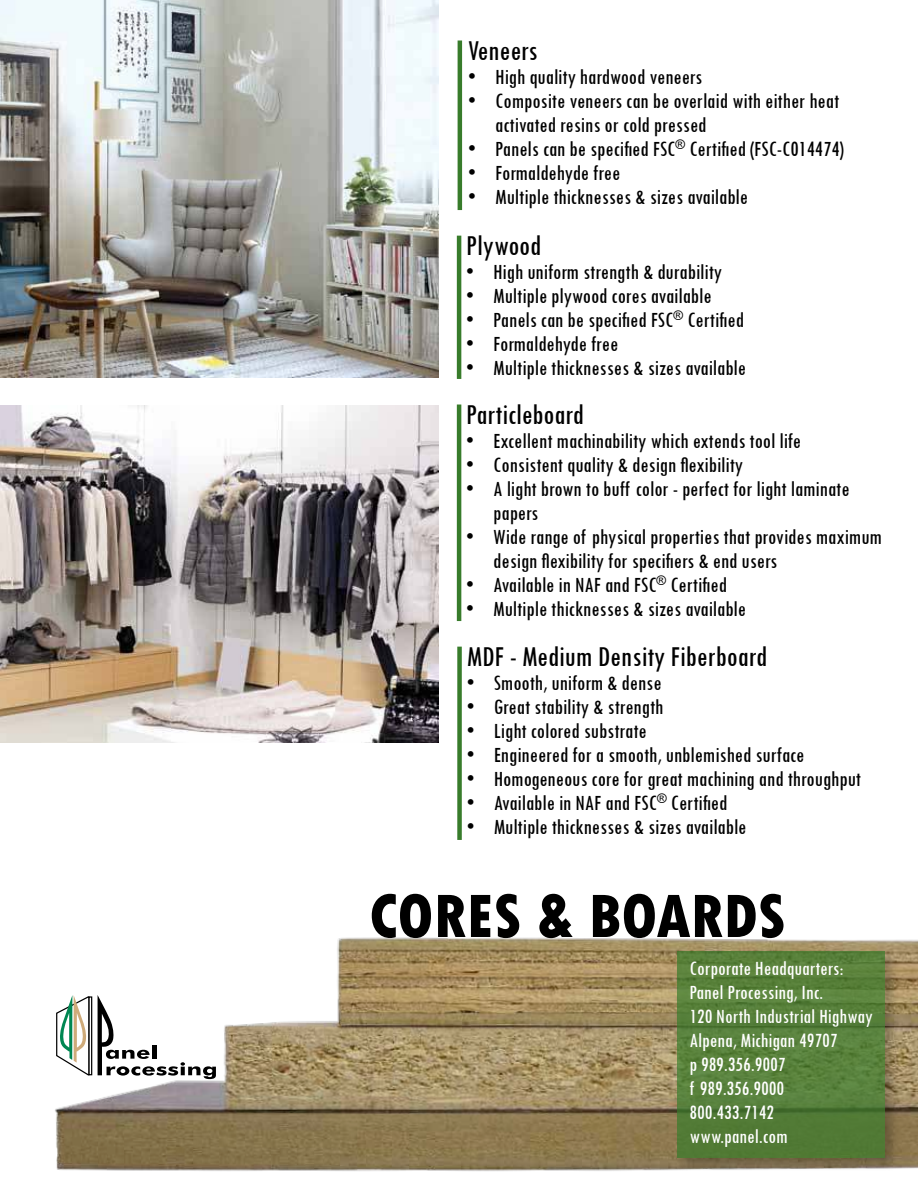
<style>
.page{position:relative;width:918px;height:1188px;background:#fff}
.page>*{position:absolute;margin:0;border:0;box-sizing:border-box;transform-origin:0 0}
.t1{font:800 condensed 64.5px "Tw Cen";color:#000}
.t2{font:condensed 30px "Tw Cen";color:#000}
.t3{font:condensed 22.5px/24px "Tw Cen";color:#000}
.t4{font:condensed 21px/24px "Tw Cen";color:#fff}
</style>
<div class="page">
<img style="left:55px;top:937px;width:863px;height:234px">
<hr style="left:457px;top:405px;width:4px;height:216px;background:#387c2b">
<div style="left:457px;top:647px;width:5px;height:193px;background:#387c2b"></div>
<hr style="left:457px;top:236px;width:4px;height:143px;background:#387c2b">
<hr style="left:458px;top:40px;width:4px;height:170px;background:#387c2b">
<div style="left:88px;top:996px;width:4px;height:79px;border:1px solid #000"></div>
<svg style="left:56px;top:995px;width:34px;height:81px"></svg>
<svg style="left:98px;top:995px;width:118px;height:84px"></svg>
<img style="left:0;top:0;width:438px;height:377px">
<img style="left:0;top:406px;width:438px;height:337px">
<div style="left:676px;top:949px;width:224px;height:224px;background:#000;opacity:.31"></div>
<svg style="left:678px;top:951px;width:207px;height:207px;fill:#577f3a"></svg>
<h2 class="t2" style="left:468px;top:38px;width:71px">Veneers</h2>
<p class="t3" style="left:468px;top:64px;width:235px">• High quality hardwood veneers</p>
<p class="t3" style="left:495px;top:88px;width:345px;text-indent:-27px">• Composite veneers can be overlaid with either heat activated resins or cold pressed</p>
<p class="t3" style="left:468px;top:136px;width:377px">• Panels can be speciied FSC<sup>®</sup> Certiied (FSC-C014474)</p>
<p class="t3" style="left:468px;top:160px;width:154px">• Formaldehyde free</p>
<p class="t3" style="left:468px;top:184px;width:281px">• Multiple thicknesses &amp; sizes available</p>
<h2 class="t2" style="left:466px;top:233px;width:76px">Plywood</h2>
<p class="t3" style="left:466px;top:259px;width:257px">• High uniform strength &amp; durability</p>
<p class="t3" style="left:466px;top:283px;width:247px">• Multiple plywood cores available</p>
<p class="t3" style="left:466px;top:307px;width:279px">• Panels can be speciied FSC<sup>®</sup> Certiied</p>
<p class="t3" style="left:466px;top:331px;width:154px">• Formaldehyde free</p>
<p class="t3" style="left:466px;top:355px;width:281px">• Multiple thicknesses &amp; sizes available</p>
<h2 class="t2" style="left:466px;top:402px;width:119px">Particleboard</h2>
<p class="t3" style="left:466px;top:428px;width:336px">• Excellent machinability which extends tool life</p>
<p class="t3" style="left:466px;top:452px;width:278px">• Consistent quality &amp; design lexibility</p>
<p class="t3" style="left:493px;top:476px;width:358px;text-indent:-27px">• A light brown to buff color - perfect for light laminate papers</p>
<p class="t3" style="left:493px;top:524px;width:390px;text-indent:-27px">• Wide range of physical properties that provides maximum design lexibility for speciiers &amp; end users</p>
<p class="t3" style="left:466px;top:572px;width:262px">• Available in NAF and FSC<sup>®</sup> Certiied</p>
<p class="t3" style="left:466px;top:596px;width:281px">• Multiple thicknesses &amp; sizes available</p>
<h2 class="t2" style="left:467px;top:644px;width:302px">MDF - Medium Density Fiberboard</h2>
<p class="t3" style="left:467px;top:670px;width:196px">• Smooth, uniform &amp; dense</p>
<p class="t3" style="left:467px;top:694px;width:198px">• Great stability &amp; strength</p>
<p class="t3" style="left:467px;top:718px;width:182px">• Light colored substrate</p>
<p class="t3" style="left:467px;top:742px;width:339px">• Engineered for a smooth, unblemished surface</p>
<p class="t3" style="left:467px;top:766px;width:396px">• Homogeneous core for great machining and throughput</p>
<p class="t3" style="left:467px;top:790px;width:262px">• Available in NAF and FSC<sup>®</sup> Certiied</p>
<p class="t3" style="left:467px;top:814px;width:281px">• Multiple thicknesses &amp; sizes available</p>
<h1 class="t1" style="left:369px;top:877px;width:418px">CORES &amp; BOARDS</h1>
<p class="t4" style="left:690px;top:957px;width:185px">Corporate Headquarters:<br>Panel Processing, Inc.<br>120 North Industrial Highway<br>Alpena, Michigan 49707<br>p 989.356.9007<br>f 989.356.9000<br>800.433.7142 www.panel.com</p>
</div>
